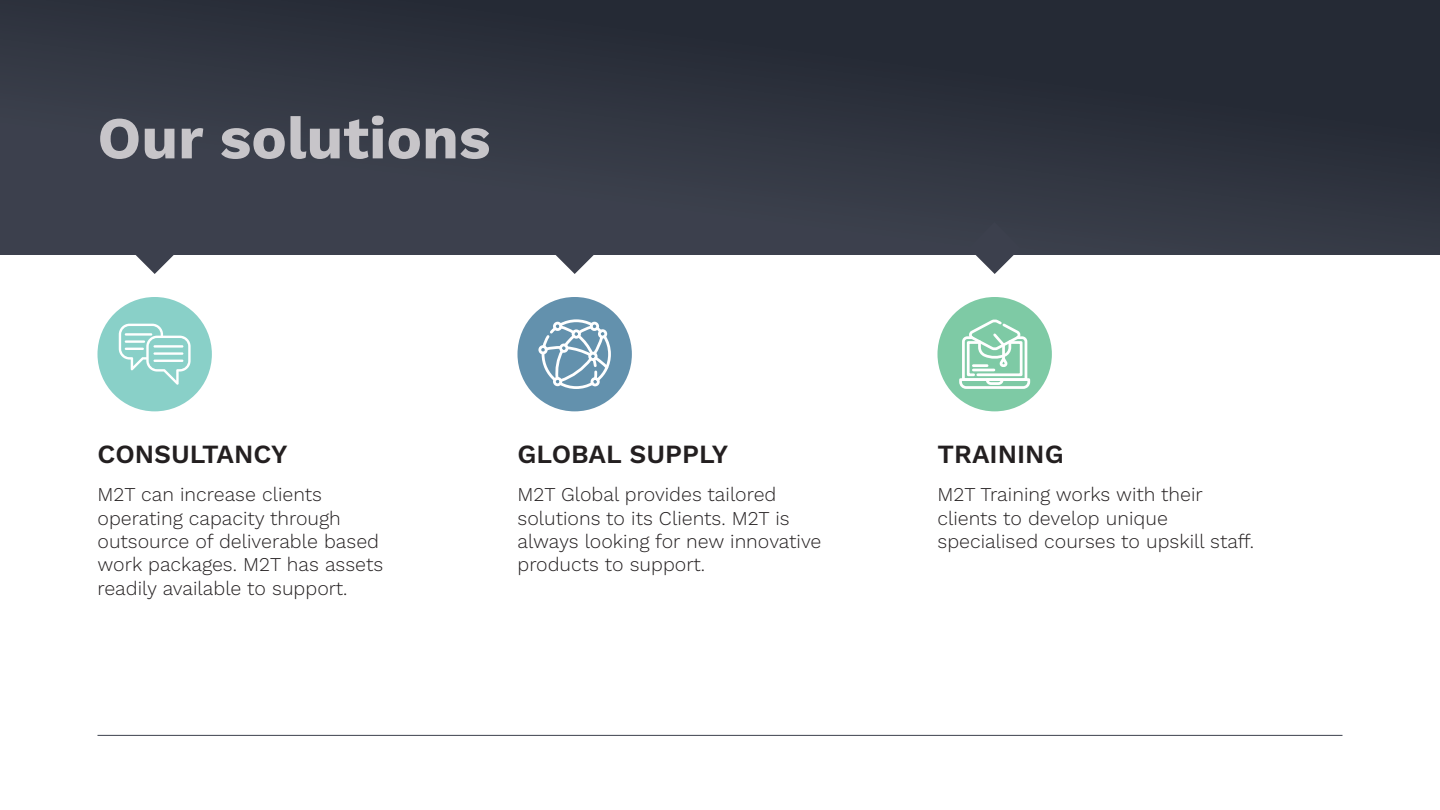
<style>
.page{position:relative;width:1440px;height:810px;background:#fff}
.page>*{position:absolute;margin:0;border:0;box-sizing:border-box;transform-origin:0 0}
.t1{font:700 59.4px "Work Sans";color:#c7c5c9}
.t2{font:600 26.25px "Work Sans";color:#231f20}
.t3{font:300 19.5px/23.4px "Work Sans";color:#231f20}
</style>
<div class="page">
<div style="left:0;top:0;width:1440px;height:255px;background:#313641"></div>
<div style="left:98px;top:297px;width:114px;height:114px;background:#89d0c8;border-radius:50%"></div>
<svg style="left:119px;top:324px;width:72px;height:61px"></svg>
<div style="left:518px;top:297px;width:114px;height:114px;background:#6391ad;border-radius:50%"></div>
<svg style="left:540px;top:319px;width:71px;height:70px"></svg>
<div style="left:572px;top:329px;width:9px;height:10px;border:3px solid #fff;border-radius:50%"></div>
<div style="left:559px;top:344px;width:9px;height:9px;border:3px solid #fff;border-radius:50%"></div>
<div style="left:588px;top:352px;width:10px;height:9px;border:3px solid #fff;border-radius:50%"></div>
<div style="left:553px;top:377px;width:9px;height:9px;border:3px solid #fff;border-radius:50%"></div>
<div style="left:591px;top:377px;width:9px;height:9px;border:3px solid #fff;border-radius:50%"></div>
<div style="left:598px;top:329px;width:9px;height:9px;border:3px solid #fff;border-radius:50%"></div>
<div style="left:590px;top:322px;width:9px;height:9px;border:3px solid #fff;border-radius:50%"></div>
<div style="left:553px;top:322px;width:9px;height:9px;border:3px solid #fff;border-radius:50%"></div>
<div style="left:538px;top:345px;width:10px;height:9px;border:3px solid #fff;border-radius:50%"></div>
<div style="left:938px;top:297px;width:114px;height:114px;background:#7ecaa5;border-radius:50%"></div>
<svg style="left:959px;top:319px;width:72px;height:70px"></svg>
<hr style="left:973px;top:369px;width:21px;height:2px;background:#fff">
<hr style="left:973px;top:364px;width:14px;height:3px;background:#fff">
<hr style="left:98px;top:735px;width:1244px;height:1px;background:#3c404d">
<svg style="left:969px;top:223px;width:52px;height:51px"></svg>
<svg style="left:549px;top:222px;width:52px;height:52px"></svg>
<svg style="left:129px;top:222px;width:52px;height:52px"></svg>
<p class="t1" style="left:98px;top:104px;width:395px">Our solutions</p>
<p class="t2" style="left:98px;top:439px;width:191px">CONSULTANCY</p>
<p class="t3" style="left:98px;top:484px;width:287px">M2T can increase clients operating capacity through outsource of deliverable based work packages. M2T has assets readily available to support.</p>
<p class="t2" style="left:518px;top:439px;width:212px">GLOBAL SUPPLY</p>
<p class="t3" style="left:518px;top:484px;width:306px">M2T Global provides tailored solutions to its Clients. M2T is always looking for new innovative products to support.</p>
<p class="t2" style="left:938px;top:439px;width:128px">TRAINING</p>
<p class="t3" style="left:938px;top:484px;width:318px">M2T Training works with their clients to develop unique specialised courses to upskill staff.</p>
</div>
